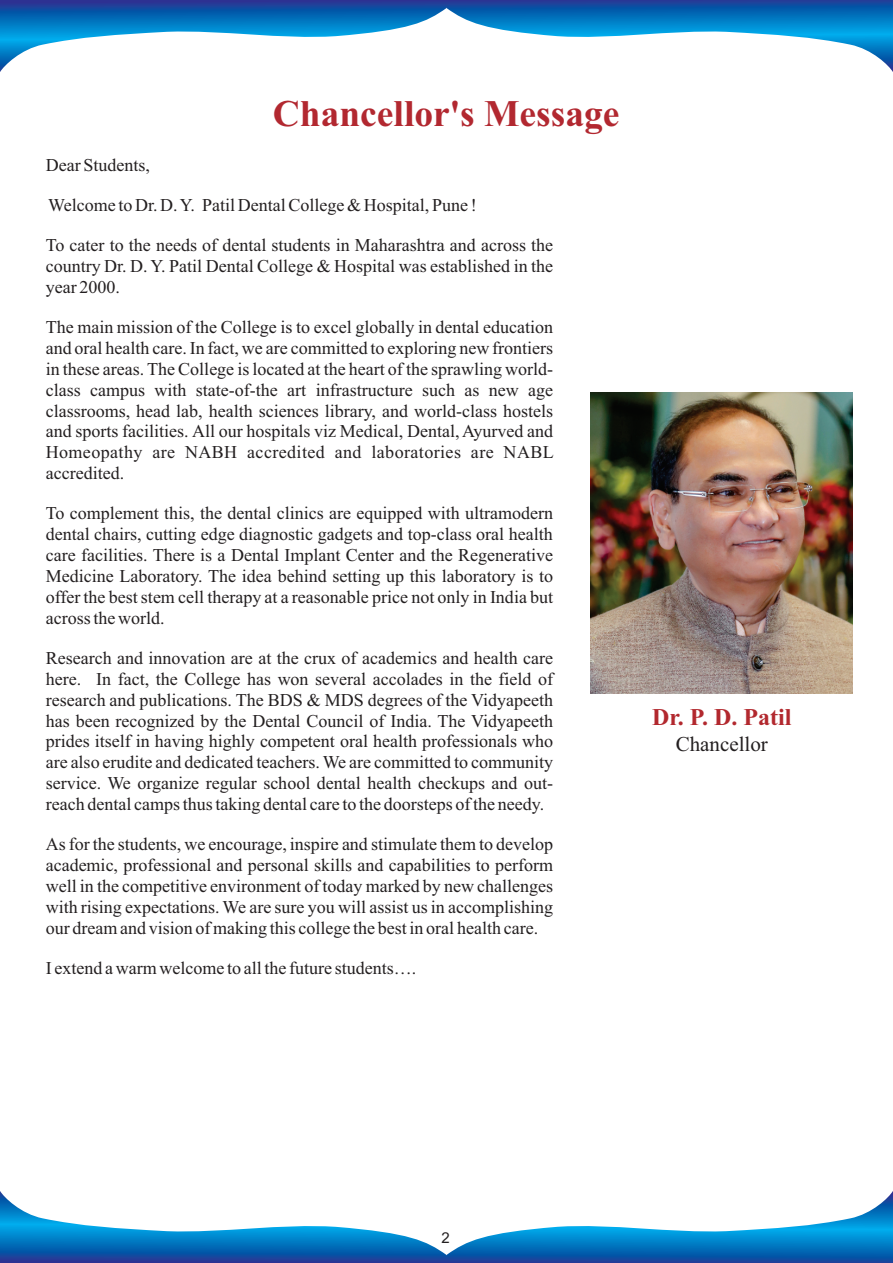
<style>
.page{position:relative;width:893px;height:1263px;background:#fff}
.page>*{position:absolute;margin:0;border:0;box-sizing:border-box;transform-origin:0 0}
.t1{font:700 37.5px "Times New Roman";color:#b22830}
.t2{font:700 24px "Times New Roman";color:#b2282e}
.t3{font:21px "Times New Roman";color:#231f20}
.t4{font:18px/21px "Times New Roman";color:#231f20;text-align:justify}
.t5{font:15px "Arial";color:#231f20}
</style>
<div class="page">
<svg style="left:0;top:1191px;width:893px;height:72px"></svg>
<svg style="left:0;top:0;width:893px;height:72px"></svg>
<img style="left:591px;top:393px;width:262px;height:301px">
<h1 class="t1" style="left:273px;top:101px;width:348px">Chancellor's Message</h1>
<p class="t4" style="left:46px;top:156px;width:106px">Dear Students,</p>
<p class="t4" style="left:48px;top:196px;width:430px">Welcome to Dr. D. Y. Patil Dental College &amp; Hospital, Pune !</p>
<p class="t4" style="left:46px;top:236px;width:509px">To cater to the needs of dental students in Maharashtra and across the country Dr. D. Y. Patil Dental College &amp; Hospital was established in the year 2000.</p>
<p class="t4" style="left:46px;top:318px;width:510px">The main mission of the College is to excel globally in dental education and oral health care. In fact, we are committed to exploring new frontiers in these areas. The College is located at the heart of the sprawling world&shy;class campus with state-of-the art infrastructure such as new age classrooms, head lab, health sciences library, and world-class hostels and sports facilities. All our hospitals viz Medical, Dental, Ayurved and Homeopathy are NABH accredited and laboratories are NABL accredited.</p>
<p class="t4" style="left:46px;top:504px;width:509px">To complement this, the dental clinics are equipped with ultramodern dental chairs, cutting edge diagnostic gadgets and top-class oral health care facilities. There is a Dental Implant Center and the Regenerative Medicine Laboratory. The idea behind setting up this laboratory is to offer the best stem cell therapy at a reasonable price not only in India but across the world.</p>
<p class="t4" style="left:46px;top:649px;width:509px">Research and innovation are at the crux of academics and health care here. In fact, the College has won several accolades in the field of research and publications. The BDS &amp; MDS degrees of the Vidyapeeth has been recognized by the Dental Council of India. The Vidyapeeth prides itself in having highly competent oral health professionals who are also erudite and dedicated teachers. We are committed to community service. We organize regular school dental health checkups and out&shy;reach dental camps thus taking dental care to the doorsteps of the needy.</p>
<p class="t4" style="left:46px;top:835px;width:509px">As for the students, we encourage, inspire and stimulate them to develop academic, professional and personal skills and capabilities to perform well in the competitive environment of today marked by new challenges with rising expectations. We are sure you will assist us in accomplishing our dream and vision of making this college the best in oral health care.</p>
<p class="t4" style="left:46px;top:959px;width:372px">I extend a warm welcome to all the future students….</p>
<h2 class="t2" style="left:652px;top:708px;width:141px">Dr. P. D. Patil</h2>
<p class="t3" style="left:676px;top:736px;width:94px">Chancellor</p>
<p class="t5" style="left:441px;top:1232px;width:10px">2</p>
</div>
